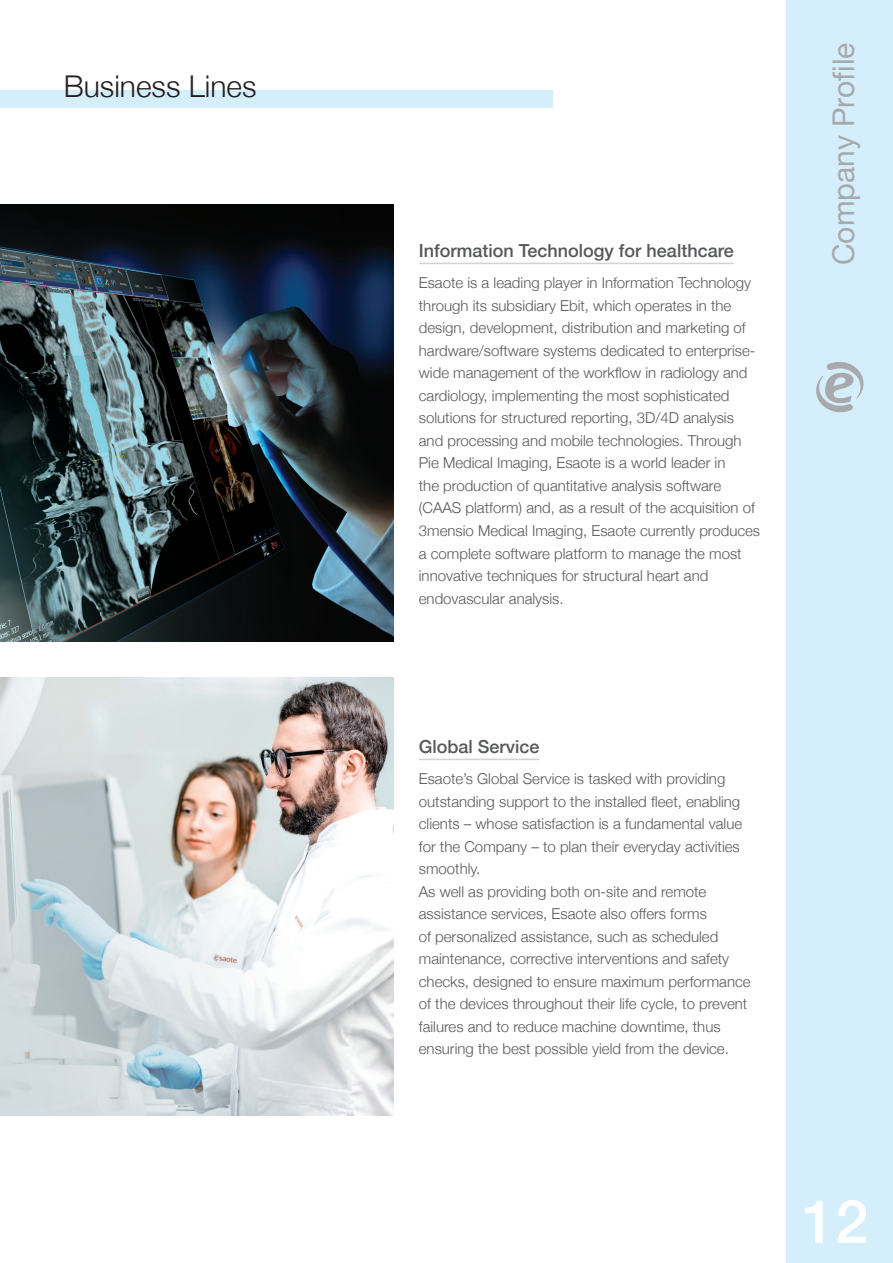
<style>
.page{position:relative;width:893px;height:1263px;background:#fff}
.page>*{position:absolute;margin:0;border:0;box-sizing:border-box;transform-origin:0 0}
.t1{font:500 60px "Helvetica Neue";color:#fff}
.t2{font:30px "Helvetica Neue";color:#a8a9ad}
.t3{font:300 30px "Helvetica Neue";color:#231f20}
.t4{font:500 18px "Helvetica Neue";color:#57585a}
.t5{font:300 15px/22.5px "Helvetica Neue";color:#57585a}
</style>
<div class="page">
<div style="left:787px;top:0;width:106px;height:1263px;background:#d4effb"></div>
<svg style="left:816px;top:362px;width:48px;height:51px"></svg>
<div style="left:0;top:90px;width:553px;height:17px;background:#d4effb"></div>
<hr style="left:419px;top:263px;width:315px;height:1px;background:#d1d2d4">
<hr style="left:419px;top:759px;width:121px;height:1px;background:#d1d2d4">
<img style="left:0;top:204px;width:393px;height:438px">
<img style="left:0;top:677px;width:393px;height:438px">
<p class="t3" style="left:64px;top:62px;width:194px">Business Lines</p>
<p class="t4" style="left:419px;top:237px;width:316px">Information Technology for healthcare</p>
<p class="t5" style="left:419px;top:271px;width:343px">Esaote is a leading player in Information Technology through its subsidiary Ebit, which operates in the design, development, distribution and marketing of hardware/software systems dedicated to enterprise&shy;wide management of the workflow in radiology and cardiology, implementing the most sophisticated solutions for structured reporting, 3D/4D analysis and processing and mobile technologies. Through Pie Medical Imaging, Esaote is a world leader in<br>the production of quantitative analysis software (CAAS platform) and, as a result of the acquisition of 3mensio Medical Imaging, Esaote currently produces a complete software platform to manage the most innovative techniques for structural heart and endovascular analysis.</p>
<p class="t4" style="left:419px;top:732px;width:122px">Global Service</p>
<p class="t5" style="left:419px;top:767px;width:333px">Esaote’s Global Service is tasked with providing outstanding support to the installed fleet, enabling clients – whose satisfaction is a fundamental value for the Company – to plan their everyday activities smoothly.<br>As well as providing both on-site and remote assistance services, Esaote also offers forms<br>of personalized assistance, such as scheduled maintenance, corrective interventions and safety checks, designed to ensure maximum performance of the devices throughout their life cycle, to prevent failures and to reduce machine downtime, thus ensuring the best possible yield from the device.</p>
<p class="t2" style="left:822px;top:265px;width:224px;rotate:-90deg">Company Profile</p>
<p class="t1" style="left:802px;top:1173px;width:68px">12</p>
</div>
